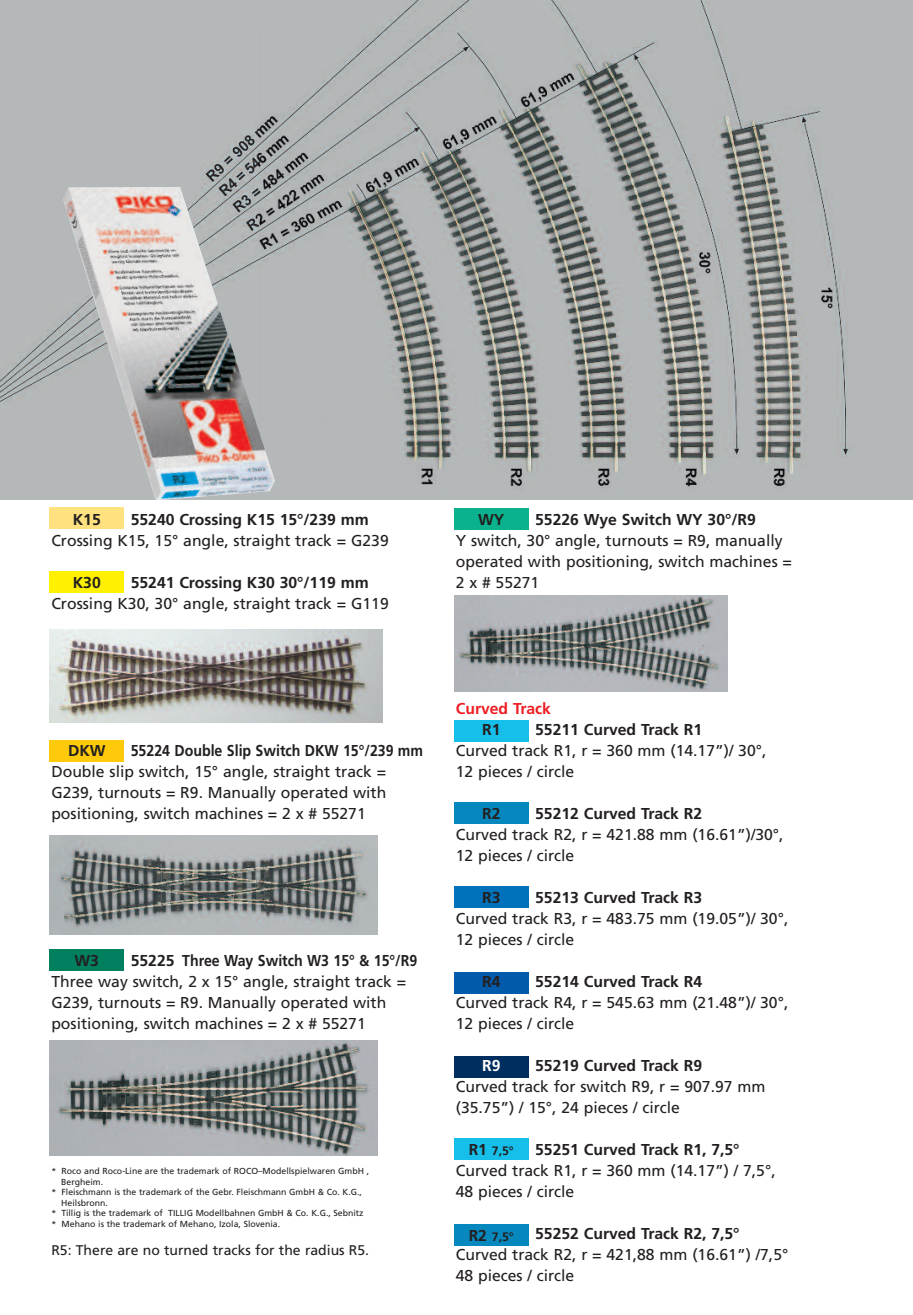
<style>
.page{position:relative;width:913px;height:1315px;background:#fff}
.page>*{position:absolute;margin:0;border:0;box-sizing:border-box;transform-origin:0 0}
.t1{font:15.75px/21px "Frutiger";color:#231f20}
.t2{font:700 15.75px "Frutiger";color:#231f20}
.t3{font:700 15.75px "Frutiger";color:#231f20;scale:.9 1}
.t4{font:700 15.75px "Frutiger";color:#ee1d23}
.t5{font:700 15.75px "Frutiger";color:#fff}
.t6{font:14px "Frutiger";color:#231f20}
.t7{font:700 12.25px "Frutiger";color:#231f20}
.t8{font:8.75px "Frutiger";color:#231f20}
.s1{font-size:15.75px}
</style>
<div class="page">
<img style="left:454px;top:595px;width:273px;height:96px">
<img style="left:50px;top:629px;width:332px;height:93px">
<img style="left:50px;top:835px;width:327px;height:100px">
<img style="left:50px;top:1040px;width:327px;height:115px">
<div style="left:50px;top:949px;width:74px;height:21px;background:#00805f"></div>
<div style="left:454px;top:508px;width:74px;height:21px;background:#0ab38d"></div>
<div style="left:50px;top:508px;width:74px;height:21px;background:#ffe17f"></div>
<div style="left:50px;top:571px;width:74px;height:21px;background:#fff101"></div>
<div style="left:50px;top:741px;width:74px;height:21px;background:#feca0a"></div>
<div style="left:454px;top:720px;width:74px;height:21px;background:#15bfe9"></div>
<div style="left:454px;top:803px;width:74px;height:21px;background:#0688be"></div>
<div style="left:454px;top:887px;width:74px;height:21px;background:#0072bc"></div>
<div style="left:454px;top:972px;width:74px;height:21px;background:#015aaa"></div>
<div style="left:454px;top:1056px;width:74px;height:21px;background:#002e5f"></div>
<img style="left:0;top:0;width:913px;height:500px">
<img style="left:63px;top:187px;width:212px;height:313px">
<div style="left:454px;top:1138px;width:74px;height:21px;background:#15bfe9"></div>
<div style="left:454px;top:1224px;width:74px;height:21px;background:#0688be"></div>
<p class="t2" style="left:131px;top:513px;width:239px">55240 Crossing K15 15°/239 mm</p>
<p class="t1" style="left:51px;top:531px;width:339px">Crossing K15, 15° angle, straight track = G239</p>
<p class="t2" style="left:131px;top:576px;width:239px">55241 Crossing K30 30°/119 mm</p>
<p class="t1" style="left:51px;top:594px;width:339px">Crossing K30, 30° angle, straight track = G119</p>
<p class="t2" style="left:73px;top:513px;width:30px">K15</p>
<p class="t2" style="left:73px;top:576px;width:30px">K30</p>
<p class="t2" style="left:535px;top:513px;width:222px">55226 Wye Switch WY 30°/R9</p>
<p class="t1" style="left:456px;top:531px;width:338px">Y switch, 30° angle, turnouts = R9, manually operated with positioning, switch machines =<br>2 x # 55271</p>
<p class="t2" style="left:478px;top:513px;width:28px">WY</p>
<p class="t3" style="left:131px;top:744px;width:326px">55224 Double Slip Switch DKW 15°/239 mm</p>
<p class="t1" style="left:51px;top:762px;width:336px;text-align:justify">Double slip switch, 15° angle, straight track = G239, turnouts = R9. Manually operated with positioning, switch machines = 2 x # 55271</p>
<p class="t2" style="left:68px;top:744px;width:39px">DKW</p>
<p class="t2" style="left:131px;top:954px;width:288px">55225 Three Way Switch W3 15° &amp; 15°/R9</p>
<p class="t1" style="left:51px;top:972px;width:356px">Three way switch, 2 x 15° angle, straight track =<br>G239, turnouts = R9. Manually operated with positioning, switch machines = 2 x # 55271</p>
<p class="t2" style="left:75px;top:954px;width:26px">W3</p>
<p class="t8" style="left:51px;top:1167px;width:319px">* Roco and Roco-Line are the trademark of ROCO–Modellspielwaren GmbH ,</p>
<p class="t8" style="left:61px;top:1178px;width:43px">Bergheim.</p>
<p class="t8" style="left:51px;top:1188px;width:312px">* Fleischmann is the trademark of the Gebr. Fleischmann GmbH &amp; Co. K.G.,</p>
<p class="t8" style="left:61px;top:1199px;width:48px">Heilsbronn.</p>
<p class="t8" style="left:51px;top:1209px;width:314px">* Tillig is the trademark of TILLIG Modellbahnen GmbH &amp; Co. K.G., Sebnitz</p>
<p class="t8" style="left:51px;top:1220px;width:230px">* Mehano is the trademark of Mehano, Izola, Slovenia.</p>
<p class="t6" style="left:51px;top:1244px;width:319px">R5: There are no turned tracks for the radius R5.</p>
<p class="t4" style="left:456px;top:702px;width:97px">Curved Track</p>
<p class="t2" style="left:535px;top:723px;width:169px">55211 Curved Track R1</p>
<p class="t1" style="left:456px;top:741px;width:312px">Curved track R1, r = 360 mm (14.17”)/ 30°,<br>12 pieces / circle</p>
<p class="t2" style="left:535px;top:807px;width:169px">55212 Curved Track R2</p>
<p class="t1" style="left:456px;top:825px;width:329px">Curved track R2, r = 421.88 mm (16.61”)/30°,<br>12 pieces / circle</p>
<p class="t2" style="left:535px;top:891px;width:169px">55213 Curved Track R3</p>
<p class="t1" style="left:456px;top:909px;width:334px">Curved track R3, r = 483.75 mm (19.05”)/ 30°,<br>12 pieces / circle</p>
<p class="t2" style="left:535px;top:975px;width:169px">55214 Curved Track R4</p>
<p class="t1" style="left:456px;top:993px;width:334px">Curved track R4, r = 545.63 mm (21.48”)/ 30°,<br>12 pieces / circle</p>
<p class="t2" style="left:535px;top:1059px;width:169px">55219 Curved Track R9</p>
<p class="t1" style="left:456px;top:1077px;width:311px">Curved track for switch R9, r = 907.97 mm (35.75”) / 15°, 24 pieces / circle</p>
<p class="t2" style="left:535px;top:1143px;width:206px">55251 Curved Track R1, 7,5°</p>
<p class="t1" style="left:456px;top:1161px;width:321px">Curved track R1, r = 360 mm (14.17”) / 7,5°,<br>48 pieces / circle</p>
<p class="t2" style="left:535px;top:1227px;width:206px">55252 Curved Track R2, 7,5°</p>
<p class="t1" style="left:456px;top:1245px;width:334px">Curved track R2, r = 421,88 mm (16.61”) /7,5°<br>48 pieces / circle</p>
<p class="t2" style="left:482px;top:723px;width:20px">R1</p>
<p class="t2" style="left:482px;top:807px;width:20px">R2</p>
<p class="t2" style="left:482px;top:891px;width:20px">R3</p>
<p class="t2" style="left:482px;top:975px;width:20px">R4</p>
<p class="t5" style="left:482px;top:1059px;width:20px">R9</p>
<p class="t7" style="left:469px;top:1146px;width:47px"><span class="s1">R1</span> 7,5°</p>
<p class="t7" style="left:469px;top:1231px;width:47px"><span class="s1">R2</span> 7,5°</p>
</div>
